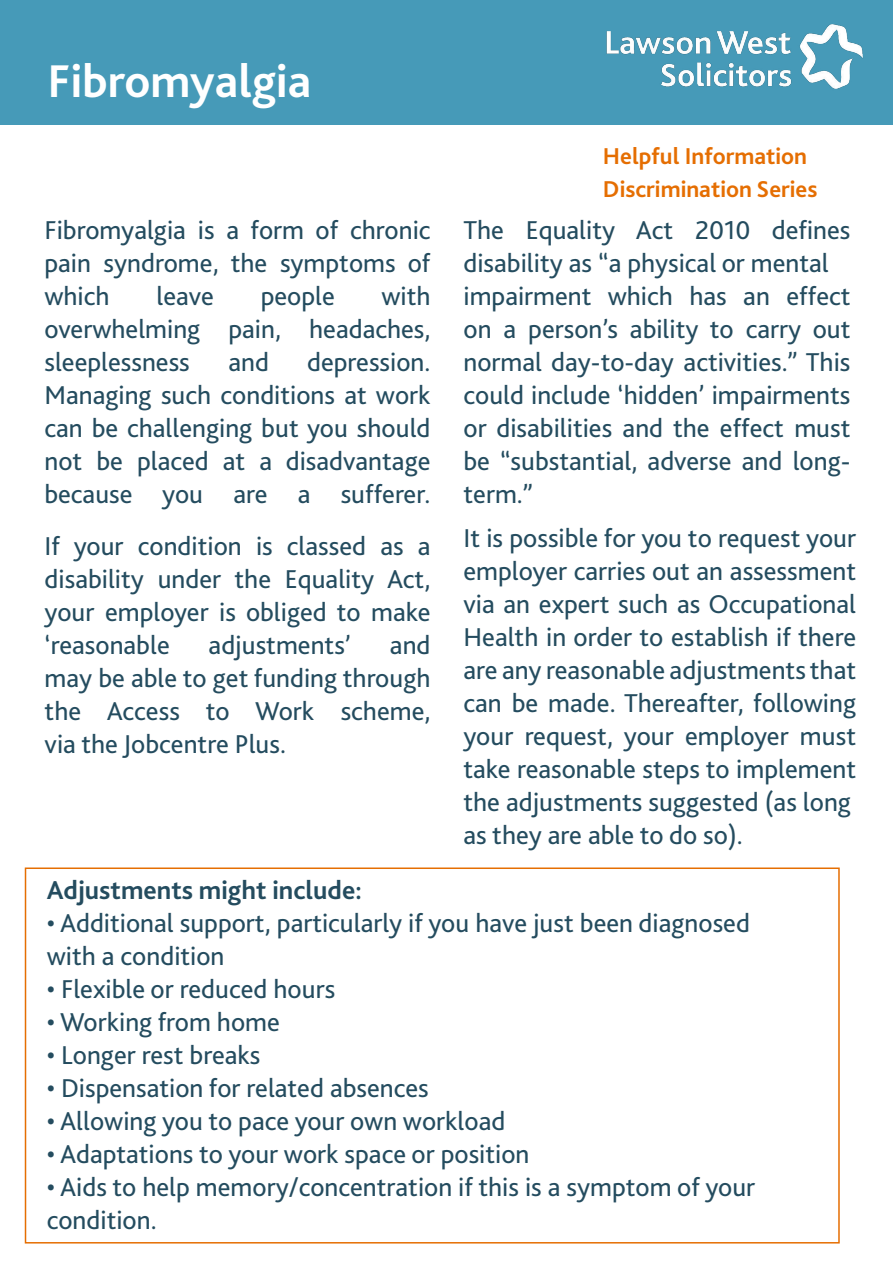
<style>
.page{position:relative;width:893px;height:1263px;background:#fff}
.page>*{position:absolute;margin:0;border:0;box-sizing:border-box;transform-origin:0 0}
.t1{font:700 48px "Bliss 2";color:#fff}
.t2{font:27px/33px "Bliss 2";color:#244c5f;text-align:justify}
.t3{font:700 27px "Bliss 2";color:#244c5f}
.t4{font:700 24px/33px "Bliss 2";color:#e56e02}
</style>
<div class="page">
<div style="left:0;top:0;width:893px;height:124px;background:#469ab8"></div>
<img style="left:606px;top:24px;width:257px;height:65px">
<div style="left:25px;top:867px;width:815px;height:376px;border:2px solid #e56e02"></div>
<h1 class="t1" style="left:48px;top:51px;width:265px">Fibromyalgia</h1>
<p class="t2" style="left:44px;top:213px;width:388px">Fibromyalgia is a form of chronic pain syndrome, the symptoms of which</p>
<p class="t2" style="left:44px;top:279px;width:388px;text-indent:337px">with overwhelming pain, headaches, sleeplessness</p>
<p class="t2" style="left:156px;top:279px;width:59px">leave</p>
<p class="t2" style="left:261px;top:279px;width:76px">people</p>
<p class="t2" style="left:44px;top:345px;width:388px;text-indent:263px">depression.<br>Managing such conditions at work can be challenging but you should not be placed at a disadvantage because you are a sufferer.</p>
<p class="t2" style="left:228px;top:345px;width:42px">and</p>
<p class="t2" style="left:45px;top:528px;width:387px">If your condition is classed as a disability under the Equality Act, your employer is obliged to make ‘reasonable</p>
<p class="t2" style="left:209px;top:627px;width:144px">adjustments’</p>
<p class="t2" style="left:45px;top:627px;width:387px;text-indent:345px">and may be able to get funding through the Access to Work scheme, via the Jobcentre Plus.</p>
<p class="t4" style="left:603px;top:139px;width:216px">Helpful Information<br>Discrimination Series</p>
<p class="t2" style="left:463px;top:213px;width:388px;text-align:left">The Equality Act 2010 defines disability as “a physical or mental impairment which has an effect on a person’s ability to carry out normal day-to-day activities.” This could include ‘hidden’ impairments or disabilities and the effect must be “substantial, adverse and long&shy;term.”</p>
<p class="t2" style="left:463px;top:521px;width:394px;text-align:left">It is possible for you to request your employer carries out an assessment via an expert such as Occupational Health in order to establish if there are any reasonable adjustments that can be made. Thereafter, following your request, your employer must take reasonable steps to implement the adjustments suggested (as long as they are able to do so).</p>
<p class="t3" style="left:47px;top:873px;width:317px">Adjustments might include:</p>
<p class="t2" style="left:47px;top:906px;width:705px">• Additional support, particularly if you have just been diagnosed with a condition</p>
<p class="t2" style="left:47px;top:972px;width:290px">• Flexible or reduced hours</p>
<p class="t2" style="left:47px;top:1005px;width:235px">• Working from home</p>
<p class="t2" style="left:47px;top:1038px;width:215px">• Longer rest breaks</p>
<p class="t2" style="left:47px;top:1071px;width:384px">• Dispensation for related absences</p>
<p class="t2" style="left:47px;top:1104px;width:460px">• Allowing you to pace your own workload</p>
<p class="t2" style="left:47px;top:1137px;width:484px">• Adaptations to your work space or position</p>
<p class="t2" style="left:47px;top:1170px;width:710px">• Aids to help memory/concentration if this is a symptom of your condition.</p>
</div>
